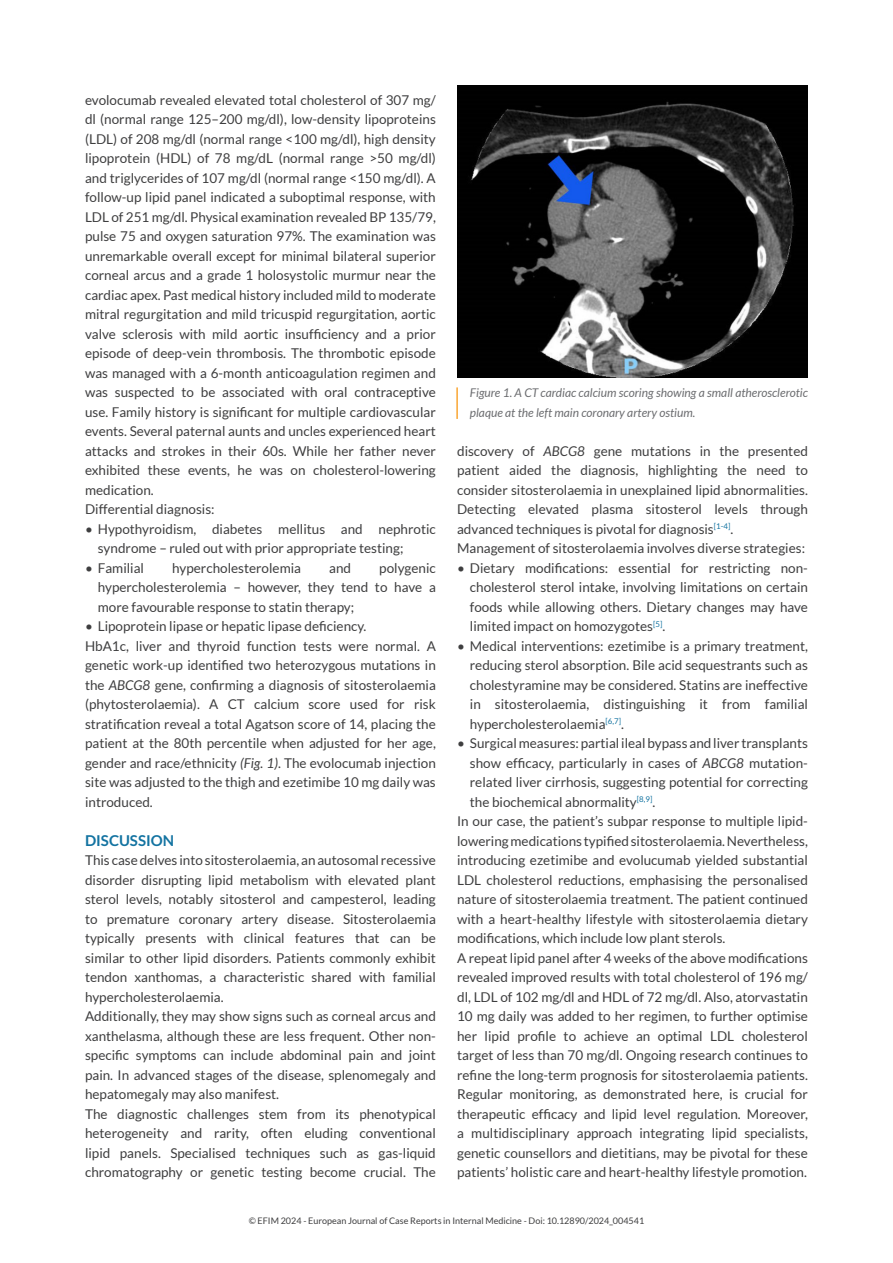
<style>
.page{position:relative;width:893px;height:1263px;background:#fff}
.page>*{position:absolute;margin:0;border:0;box-sizing:border-box;transform-origin:0 0}
.titoletti{font:700 15px "Lato";color:#1373a1}
.testo_normale{font:13.5px/19.5px "Lato";color:#3e3e3f;text-align:justify}
.dida{font:italic 12px/19.5px "Lato";color:#6c6d70}
.t1{font:9px "Lato";color:#3e3e3f}
.s1{font-style:italic}
</style>
<div class="page">
<hr style="left:456px;top:387px;width:2px;height:32px;background:#faa633">
<img style="left:457px;top:85px;width:351px;height:293px">
<p class="testo_normale" style="left:85px;top:90px;width:352px">evolocumab revealed elevated total cholesterol of 307 mg/ dl (normal range 125–200 mg/dl), low-density lipoproteins (LDL) of 208 mg/dl (normal range &lt;100 mg/dl), high density lipoprotein (HDL) of 78 mg/dL (normal range &gt;50 mg/dl) and triglycerides of 107 mg/dl (normal range &lt;150 mg/dl). A follow-up lipid panel indicated a suboptimal response, with LDL of 251 mg/dl. Physical examination revealed BP 135/79, pulse 75 and oxygen saturation 97%. The examination was unremarkable overall except for minimal bilateral superior corneal arcus and a grade 1 holosystolic murmur near the cardiac apex. Past medical history included mild to moderate mitral regurgitation and mild tricuspid regurgitation, aortic valve sclerosis with mild aortic insufficiency and a prior episode of deep-vein thrombosis. The thrombotic episode was managed with a 6-month anticoagulation regimen and was suspected to be associated with oral contraceptive use. Family history is significant for multiple cardiovascular events. Several paternal aunts and uncles experienced heart attacks and strokes in their 60s. While her father never exhibited these events, he was on cholesterol-lowering medication.</p>
<p class="testo_normale" style="left:85px;top:499px;width:131px">Differential diagnosis:</p>
<p class="testo_normale" style="left:98px;top:519px;width:340px;text-indent:-13px">• Hypothyroidism, diabetes mellitus and nephrotic syndrome – ruled out with prior appropriate testing;</p>
<p class="testo_normale" style="left:85px;top:558px;width:60px">• Familial</p>
<p class="testo_normale" style="left:172px;top:558px;width:130px">hypercholesterolemia</p>
<p class="testo_normale" style="left:329px;top:558px;width:23px">and</p>
<p class="testo_normale" style="left:98px;top:558px;width:340px;text-indent:281px">polygenic hypercholesterolemia – however, they tend to have a more favourable response to statin therapy;</p>
<p class="testo_normale" style="left:85px;top:616px;width:283px">• Lipoprotein lipase or hepatic lipase deficiency.</p>
<p class="testo_normale" style="left:85px;top:636px;width:352px">HbA1c, liver and thyroid function tests were normal. A genetic work-up identified two heterozygous mutations in the <span class="s1">ABCG8</span> gene, confirming a diagnosis of sitosterolaemia (phytosterolaemia). A CT calcium score used for risk stratification reveal a total Agatson score of 14, placing the patient at the 80th percentile when adjusted for her age, gender and race/ethnicity <span class="s1">(Fig. 1)</span>. The evolocumab injection site was adjusted to the thigh and ezetimibe 10 mg daily was introduced.</p>
<p class="titoletti" style="left:85px;top:831px;width:91px">DISCUSSION</p>
<p class="testo_normale" style="left:85px;top:850px;width:352px">This case delves into sitosterolaemia, an autosomal recessive disorder disrupting lipid metabolism with elevated plant sterol levels, notably sitosterol and campesterol, leading to premature coronary artery disease. Sitosterolaemia typically presents with clinical features that can be similar to other lipid disorders. Patients commonly exhibit tendon xanthomas, a characteristic shared with familial hypercholesterolaemia.</p>
<p class="testo_normale" style="left:85px;top:1006px;width:352px">Additionally, they may show signs such as corneal arcus and xanthelasma, although these are less frequent. Other non&shy;specific symptoms can include abdominal pain and joint pain. In advanced stages of the disease, splenomegaly and hepatomegaly may also manifest.</p>
<p class="testo_normale" style="left:85px;top:1104px;width:352px">The diagnostic challenges stem from its phenotypical heterogeneity and rarity, often eluding conventional lipid panels. Specialised techniques such as gas-liquid chromatography or genetic testing become crucial. The</p>
<p class="dida" style="left:470px;top:383px;width:339px">Figure 1. A CT cardiac calcium scoring showing a small atherosclerotic plaque at the left main coronary artery ostium.</p>
<p class="testo_normale" style="left:457px;top:441px;width:352px">discovery of <span class="s1">ABCG8</span> gene mutations in the presented patient aided the diagnosis, highlighting the need to consider sitosterolaemia in unexplained lipid abnormalities.<br>Detecting elevated plasma sitosterol levels through advanced techniques is pivotal for diagnosis<sup>[1-4]</sup>.</p>
<p class="testo_normale" style="left:457px;top:538px;width:349px">Management of sitosterolaemia involves diverse strategies:</p>
<p class="testo_normale" style="left:470px;top:558px;width:340px;text-indent:-13px">• Dietary modifications: essential for restricting non&shy;cholesterol sterol intake, involving limitations on certain foods while allowing others. Dietary changes may have limited impact on homozygotes<sup>[5]</sup>.</p>
<p class="testo_normale" style="left:470px;top:636px;width:340px;text-indent:-13px">• Medical interventions: ezetimibe is a primary treatment, reducing sterol absorption. Bile acid sequestrants such as cholestyramine may be considered. Statins are ineffective in sitosterolaemia, distinguishing it from familial hypercholesterolaemia<sup>[6,7]</sup>.</p>
<p class="testo_normale" style="left:470px;top:733px;width:340px;text-indent:-13px">• Surgical measures: partial ileal bypass and liver transplants show efficacy, particularly in cases of <span class="s1">ABCG8</span> mutation&shy;related liver cirrhosis, suggesting potential for correcting the biochemical abnormality<sup>[8,9]</sup>.</p>
<p class="testo_normale" style="left:457px;top:811px;width:352px">In our case, the patient’s subpar response to multiple lipid&shy;lowering medications typified sitosterolaemia. Nevertheless, introducing ezetimibe and evolucumab yielded substantial LDL cholesterol reductions, emphasising the personalised nature of sitosterolaemia treatment. The patient continued with a heart-healthy lifestyle with sitosterolaemia dietary modifications, which include low plant sterols.</p>
<p class="testo_normale" style="left:457px;top:948px;width:352px">A repeat lipid panel after 4 weeks of the above modifications revealed improved results with total cholesterol of 196 mg/ dl, LDL of 102 mg/dl and HDL of 72 mg/dl. Also, atorvastatin 10 mg daily was added to her regimen, to further optimise her lipid profile to achieve an optimal LDL cholesterol target of less than 70 mg/dl. Ongoing research continues to refine the long-term prognosis for sitosterolaemia patients.<br>Regular monitoring, as demonstrated here, is crucial for therapeutic efficacy and lipid level regulation. Moreover, a multidisciplinary approach integrating lipid specialists, genetic counsellors and dietitians, may be pivotal for these patients’ holistic care and heart-healthy lifestyle promotion.</p>
<p class="t1" style="left:249px;top:1215px;width:397px">© EFIM 2024 - European Journal of Case Reports in Internal Medicine - Doi: 10.12890/2024_004541</p>
</div>
